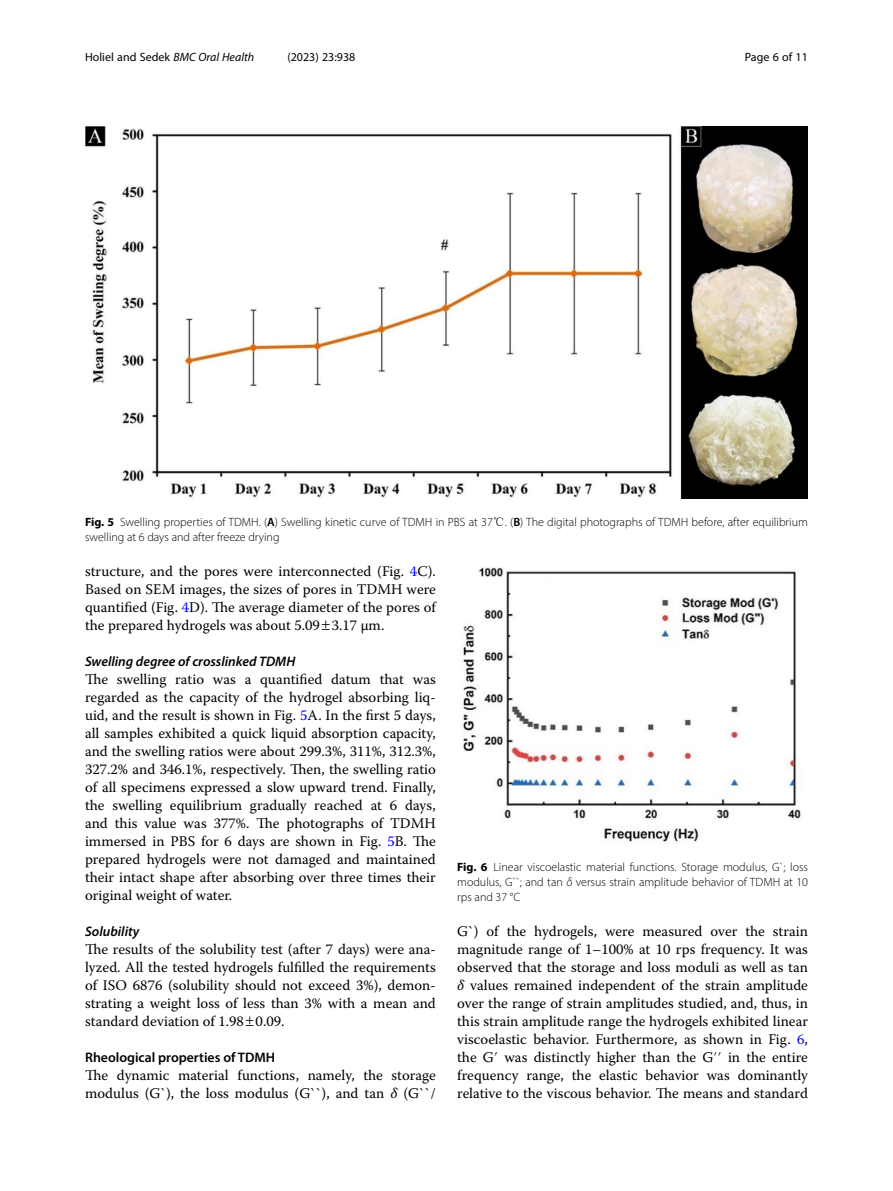
<style>
.page{position:relative;width:893px;height:1191px;background:#fff}
.page>*{position:absolute;margin:0;border:0;box-sizing:border-box;transform-origin:0 0}
.Body_Text{font:14.7px/18px "Warnock Pro";color:#000;text-align:justify}
.Head_3{font:italic 600 13.8px "Myriad Pro";color:#000}
.Head_2{font:600 13.8px "Myriad Pro";color:#000}
.Figure_Caption{font:300 12px/15px "Myriad Pro";color:#000;text-align:justify}
.t1{font:12px "Myriad Pro";color:#000}
.s1{font-style:italic}
.s2{font-weight:700}
.s3{font-weight:600}
.s4{font-family:"Sim Sun";font-weight:400}
.s5{color:#00f}
.s6{font-family:"STIX"}
</style>
<div class="page">
<img style="left:463px;top:567px;width:338px;height:275px">
<img style="left:85px;top:126px;width:723px;height:373px">
<p class="t1" style="left:85px;top:50px;width:171px">Holiel and Sedek <span class="s1">BMC Oral Health</span></p>
<p class="t1" style="left:287px;top:50px;width:70px">(2023) 23:938</p>
<p class="t1" style="left:745px;top:50px;width:65px">Page 6 of 11</p>
<p class="Figure_Caption" style="left:85px;top:514px;width:724px"><span class="s2">Fig. 5</span> Swelling properties of TDMH. (<span class="s3">A</span>) Swelling kinetic curve of TDMH in PBS at 37<span class="s4">℃</span>. (<span class="s3">B</span>) The digital photographs of TDMH before, after equilibrium swelling at 6 days and after freeze drying</p>
<p class="Body_Text" style="left:85px;top:562px;width:352px">structure, and the pores were interconnected (Fig. <span class="s5">4</span>C).<br>Based on SEM images, the sizes of pores in TDMH were quantified (Fig. <span class="s5">4</span>D). The average diameter of the pores of the prepared hydrogels was about 5.09 3.17 μm.</p>
<p class="Head_3" style="left:85px;top:653px;width:212px">Swelling degree of crosslinked TDMH</p>
<p class="Body_Text" style="left:85px;top:670px;width:352px">The swelling ratio was a quantified datum that was regarded as the capacity of the hydrogel absorbing liq&shy;uid, and the result is shown in Fig. <span class="s5">5</span>A. In the first 5 days, all samples exhibited a quick liquid absorption capacity, and the swelling ratios were about 299.3%, 311%, 312.3%, 327.2% and 346.1%, respectively. Then, the swelling ratio of all specimens expressed a slow upward trend. Finally, the swelling equilibrium gradually reached at 6 days, and this value was 377%. The photographs of TDMH immersed in PBS for 6 days are shown in Fig. <span class="s5">5</span>B. The prepared hydrogels were not damaged and maintained their intact shape after absorbing over three times their original weight of water.</p>
<p class="Head_3" style="left:85px;top:923px;width:56px">Solubility</p>
<p class="Body_Text" style="left:85px;top:940px;width:352px">The results of the solubility test (after 7 days) were ana&shy;lyzed. All the tested hydrogels fulfilled the requirements of ISO 6876 (solubility should not exceed 3%), demon&shy;strating a weight loss of less than 3% with a mean and standard deviation of 1.98 0.09.</p>
<p class="Head_2" style="left:85px;top:1049px;width:192px">Rheological properties of TDMH</p>
<p class="Body_Text" style="left:85px;top:1066px;width:352px">The dynamic material functions, namely, the storage modulus (G`), the loss modulus (G``), and tan <span class="s1">δ</span> (G``/</p>
<p class="Figure_Caption" style="left:457px;top:860px;width:352px"><span class="s2">Fig. 6</span> Linear viscoelastic material functions. Storage modulus, G`; loss modulus, G``; and tan <span class="s1">δ</span> versus strain amplitude behavior of TDMH at 10 rps and 37 °C</p>
<p class="Body_Text" style="left:457px;top:922px;width:352px">G`) of the hydrogels, were measured over the strain magnitude range of 1–100% at 10 rps frequency. It was observed that the storage and loss moduli as well as tan <span class="s1">δ</span> values remained independent of the strain amplitude over the range of strain amplitudes studied, and, thus, in this strain amplitude range the hydrogels exhibited linear viscoelastic behavior. Furthermore, as shown in Fig. <span class="s5">6</span>, the G<span class="s6">′</span> was distinctly higher than the G<span class="s6">′′</span> in the entire frequency range, the elastic behavior was dominantly relative to the viscous behavior. The means and standard</p>
</div>
